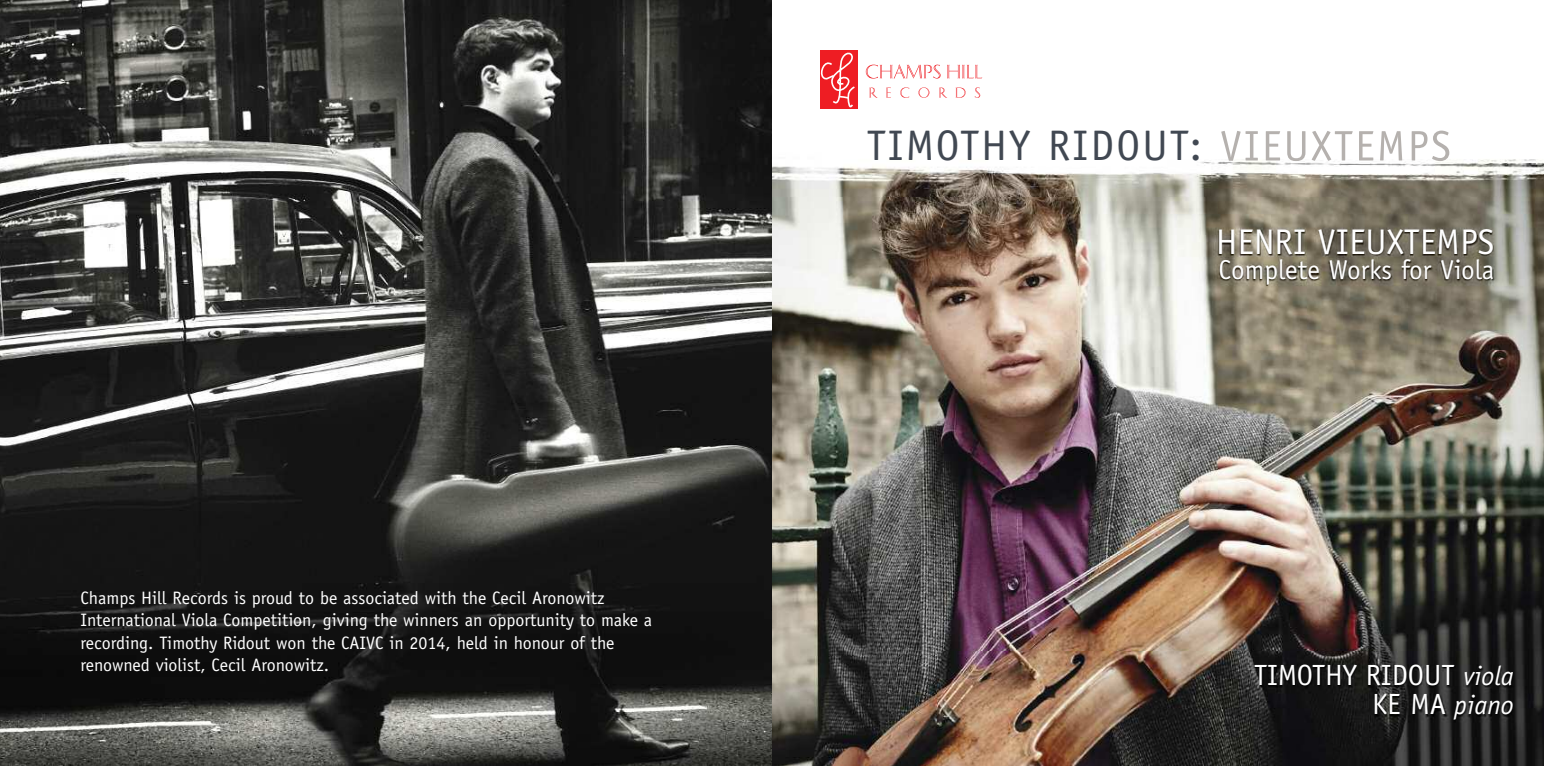
<style>
.page{position:relative;width:1544px;height:766px;background:#fff}
.page>*{position:absolute;margin:0;border:0;box-sizing:border-box;transform-origin:0 0}
.t1{font:42.75px "Officina Sans";letter-spacing:.05em;color:#414852}
.t2{font:35.77px "Officina Sans";color:#fff}
.t3{font:29.25px "Officina Sans";color:#fff}
.t4{font:27.22px "Officina Sans";color:#fff}
.t5{font:italic 27px "Officina Sans";color:#fff}
.t6{font:18px/22.5px "Officina Sans";color:#fff}
.s1{font-style:italic;font-size:27px}
.s2{font-style:normal;font-size:29.25px}
</style>
<div class="page">
<img style="left:0;top:0;width:772px;height:765px">
<img style="left:772px;top:50px;width:771px;height:715px">
<img style="left:772px;top:130px;width:771px;height:66px">
<div style="left:820px;top:51px;width:37px;height:58px;background:#ee1d23"></div>
<svg style="left:820px;top:52px;width:36px;height:58px"></svg>
<svg style="left:866px;top:64px;width:74px;height:14px"></svg>
<svg style="left:947px;top:65px;width:35px;height:13px"></svg>
<svg style="left:869px;top:88px;width:8px;height:10px"></svg>
<svg style="left:886px;top:88px;width:5px;height:10px"></svg>
<svg style="left:900px;top:87px;width:9px;height:11px"></svg>
<svg style="left:918px;top:87px;width:11px;height:11px"></svg>
<svg style="left:939px;top:88px;width:8px;height:10px"></svg>
<svg style="left:955px;top:88px;width:10px;height:10px"></svg>
<svg style="left:975px;top:87px;width:5px;height:11px"></svg>
<img style="left:1221px;top:131px;width:227px;height:30px">
<img style="left:932px;top:214px;width:611px;height:135px">
<img style="left:937px;top:650px;width:606px;height:115px">
<p class="t6" style="left:80px;top:587px;width:573px">Champs Hill Records is proud to be associated with the Cecil Aronowitz International Viola Competition, giving the winners an opportunity to make a recording. Timothy Ridout won the CAIVC in 2014, held in honour of the renowned violist, Cecil Aronowitz.</p>
<h1 class="t1" style="left:866px;top:130px;width:337px">TIMOTHY RIDOUT:</h1>
<h2 class="t2" style="left:1215px;top:228px;width:280px">HENRI VIEUXTEMPS</h2>
<h3 class="t4" style="left:1218px;top:260px;width:277px">Complete Works for Viola</h3>
<h3 class="t3" style="left:1254px;top:664px;width:261px">TIMOTHY RIDOUT <span class="s1">viola</span></h3>
<h3 class="t5" style="left:1372px;top:694px;width:143px"><span class="s2">KE MA</span> piano</h3>
</div>
